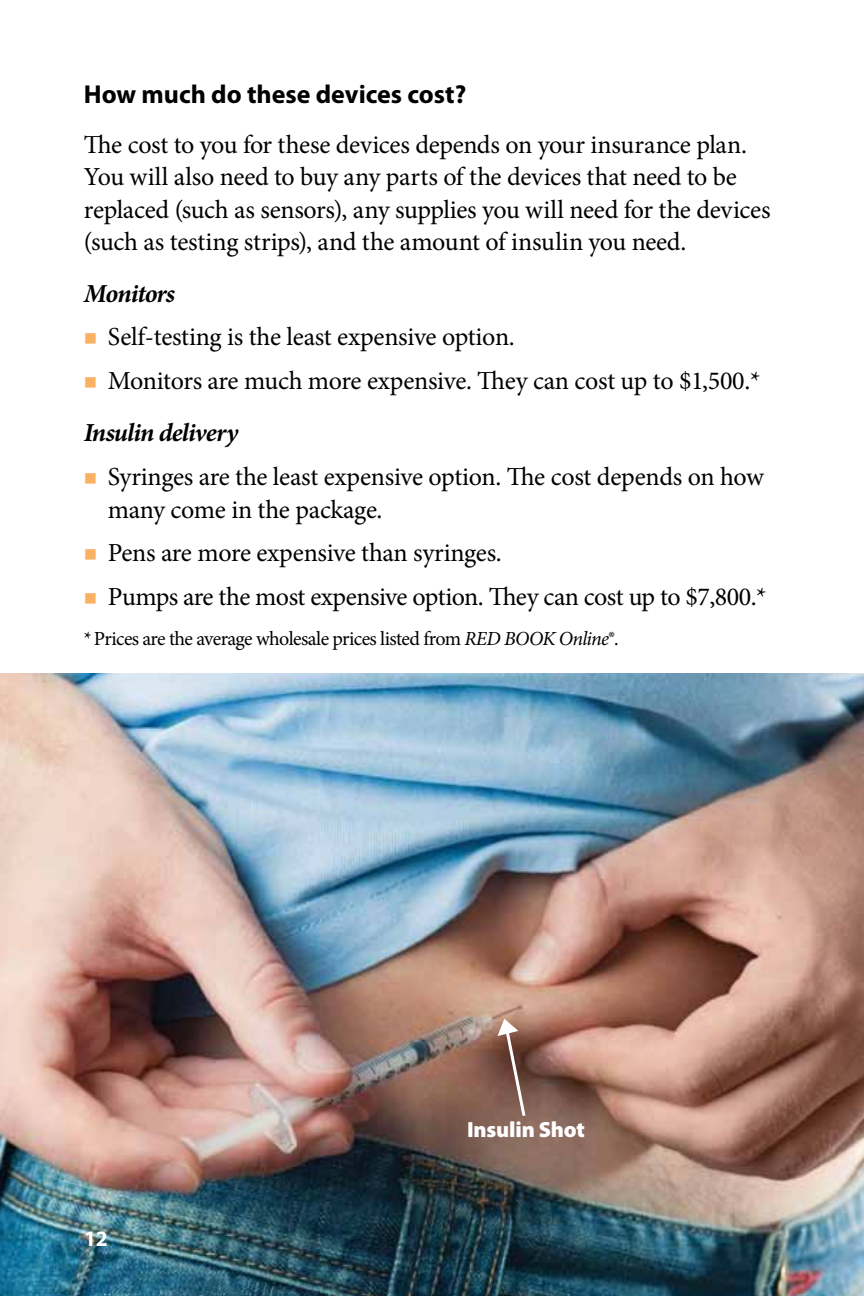
<style>
.page{position:relative;width:864px;height:1296px;background:#fff}
.page>*{position:absolute;margin:0;border:0;box-sizing:border-box;transform-origin:0 0}
.t1{font:26px/32px "Minion Pro";letter-spacing:-.015em;color:#000}
.t2{font:700 26px "Myriad Pro";color:#000}
.t3{font:italic 700 26px "Minion Pro";letter-spacing:-.035em;color:#000}
.t4{font:900 22px "Myriad Pro";letter-spacing:-.01em;color:#fff}
.t5{font:700 22px "Myriad Pro";color:#fff}
.t6{font:20px "Minion Pro";letter-spacing:-.03em;color:#000}
.s1{font-style:italic}
</style>
<div class="page">
<img style="left:0;top:674px;width:864px;height:622px">
<svg style="left:498px;top:1019px;width:30px;height:100px;background:#8a685d"></svg>
<p class="t2" style="left:84px;top:78px;width:384px">How much do these devices cost?</p>
<p class="t1" style="left:84px;top:129px;width:688px">The cost to you for these devices depends on your insurance plan.<br>You will also need to buy any parts of the devices that need to be replaced (such as sensors), any supplies you will need for the devices (such as testing strips), and the amount of insulin you need.</p>
<p class="t3" style="left:84px;top:275px;width:93px">Monitors</p>
<p class="t1" style="left:108px;top:315px;width:654px;line-height:44px">Self-testing is the least expensive option.<br>Monitors are much more expensive. They can cost up to $1,500.*</p>
<p class="t3" style="left:84px;top:415px;width:156px">Insulin delivery</p>
<p class="t1" style="left:108px;top:461px;width:657px">Syringes are the least expensive option. The cost depends on how many come in the package.</p>
<p class="t1" style="left:108px;top:531px;width:660px;line-height:44px">Pens are more expensive than syringes.<br>Pumps are the most expensive option. They can cost up to $7,800.*</p>
<p class="t6" style="left:84px;top:626px;width:536px">*Prices are the average wholesale prices listed from <span class="s1">RED BOOK Online</span>®.</p>
<p class="t5" style="left:84px;top:1224px;width:25px">12</p>
<p class="t4" style="left:467px;top:1115px;width:119px">Insulin Shot</p>
</div>
